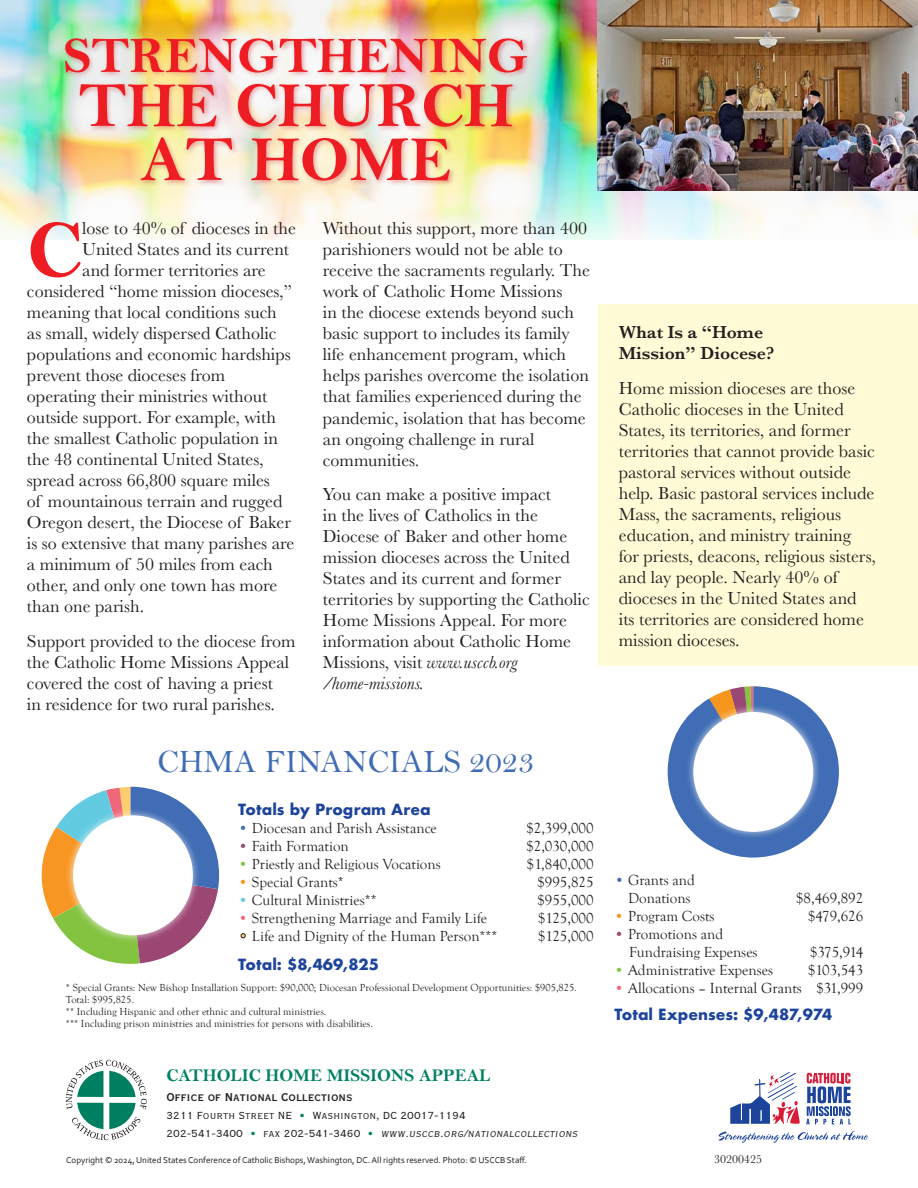
<style>
.page{position:relative;width:918px;height:1188px;background:#fff}
.page>*{position:absolute;margin:0;border:0;box-sizing:border-box;transform-origin:0 0}
.t1{font:82.95px "Bell MT Bold";color:#ee1d23}
.t2{font:64.05px/54px "Bell MT Bold";color:#ee1d23;text-align:center}
.t3{font:51px "Bell MT Bold";color:#ee1d23}
.t4{font:32.7px "Bell";color:#3f6cb5}
.t5{font:18px/21px "Baskerville";color:#231f20}
.t6{font:600 18px/21px "Baskerville";color:#231f20}
.t7{font:18px "Bell MT Bold";color:#008164}
.t8{font:15px/18px "Goudy Old Style T";color:#231f20;text-align:right}
.t9{font:700 15px "Futura";color:#1d449b}
.t10{font:15px "Copperplate Gothic Std 30 BC";color:#231f20}
.t11{font:13.5px/18px "Copperplate Gothic Std 29 BC";color:#231f20}
.t12{font:12px "Baskerville";color:#231f20}
.t13{font:10.5px/12px "Goudy Old Style T";color:#231f20}
.t14{font:9px "Corbel";color:#231f20}
.s1{font-style:italic}
.s2{font-weight:700;color:#406db5}
.s3{font-weight:700;color:#994773}
.s4{font-weight:700;color:#85c340}
.s5{font-weight:700;color:#f7961d}
.s6{font-weight:700;color:#62cbe2}
.s7{font-weight:700;color:#f1677a}
.s8{font-weight:700;color:#fecd70}
.s9{color:#f1677a}
.s10{color:#008365}
</style>
<div class="page">
<svg style="left:668px;top:686px;width:171px;height:172px"></svg>
<svg style="left:41px;top:787px;width:178px;height:177px"></svg>
<div style="left:598px;top:304px;width:320px;height:361px;background:#fffbd6"></div>
<img style="left:0;top:0;width:918px;height:240px">
<img style="left:29px;top:2px;width:531px;height:216px">
<div style="left:77px;top:1071px;width:59px;height:58px;background:#008061;border-radius:50%"></div>
<svg style="left:66px;top:1060px;width:81px;height:49px"></svg>
<div style="left:103px;top:1070px;width:6px;height:60px;background:#fff"></div>
<div style="left:77px;top:1097px;width:60px;height:6px;background:#fff"></div>
<svg style="left:72px;top:1117px;width:68px;height:23px"></svg>
<svg style="left:718px;top:1131px;width:151px;height:12px"></svg>
<svg style="left:806px;top:1073px;width:45px;height:51px"></svg>
<svg style="left:730px;top:1073px;width:70px;height:51px"></svg>
<div style="left:65px;top:807px;width:136px;height:136px;background:#fff;opacity:.75"></div>
<div style="left:73px;top:815px;width:120px;height:120px;background:#fff;border-radius:50%"></div>
<div style="left:685px;top:704px;width:136px;height:136px;background:#fff;opacity:.75"></div>
<div style="left:693px;top:712px;width:120px;height:120px;background:#fff;border-radius:50%"></div>
<img style="left:597px;top:0;width:321px;height:190px">
<p class="t3" style="left:64px;top:25px;width:466px">STRENGTHENING</p>
<p class="t2" style="left:79px;top:78px;width:436px">THE CHURCH<br>AT HOME</p>
<p class="t1" style="left:27px;top:201px;width:57px">C</p>
<p class="t5" style="left:82px;top:218px;width:215px">lose to 40% of dioceses in the</p>
<p class="t5" style="left:82px;top:239px;width:208px">United States and its current</p>
<p class="t5" style="left:82px;top:260px;width:185px">and former territories are</p>
<p class="t5" style="left:27px;top:281px;width:267px">considered “home mission dioceses,”</p>
<p class="t5" style="left:27px;top:302px;width:251px">meaning that local conditions such</p>
<p class="t5" style="left:27px;top:323px;width:251px">as small, widely dispersed Catholic</p>
<p class="t5" style="left:27px;top:344px;width:265px">populations and economic hardships</p>
<p class="t5" style="left:27px;top:365px;width:200px">prevent those dioceses from</p>
<p class="t5" style="left:27px;top:386px;width:242px">operating their ministries without</p>
<p class="t5" style="left:27px;top:407px;width:250px">outside support. For example, with</p>
<p class="t5" style="left:27px;top:428px;width:252px">the smallest Catholic population in</p>
<p class="t5" style="left:27px;top:449px;width:238px">the 48 continental United States,</p>
<p class="t5" style="left:27px;top:470px;width:244px">spread across 66,800 square miles</p>
<p class="t5" style="left:27px;top:491px;width:257px">of mountainous terrain and rugged</p>
<p class="t5" style="left:27px;top:512px;width:266px">Oregon desert, the Diocese of Baker</p>
<p class="t5" style="left:27px;top:533px;width:269px">is so extensive that many parishes are</p>
<p class="t5" style="left:27px;top:554px;width:247px">a minimum of 50 miles from each</p>
<p class="t5" style="left:27px;top:575px;width:252px">other, and only one town has more</p>
<p class="t5" style="left:27px;top:596px;width:119px">than one parish.</p>
<p class="t5" style="left:27px;top:631px;width:270px">Support provided to the diocese from the Catholic Home Missions Appeal covered the cost of having a priest<br>in residence for two rural parishes.</p>
<p class="t5" style="left:323px;top:218px;width:269px">Without this support, more than 400 parishioners would not be able to receive the sacraments regularly. The work of Catholic Home Missions<br>in the diocese extends beyond such basic support to includes its family life enhancement program, which helps parishes overcome the isolation that families experienced during the pandemic, isolation that has become an ongoing challenge in rural communities.</p>
<p class="t5" style="left:323px;top:484px;width:268px">You can make a positive impact<br>in the lives of Catholics in the<br>Diocese of Baker and other home mission dioceses across the United<br>States and its current and former territories by supporting the Catholic<br>Home Missions Appeal. For more information about Catholic Home<br>Missions, visit <span class="s1">www.usccb.org /home-missions.</span></p>
<p class="t4" style="left:158px;top:742px;width:378px">CHMA FINANCIALS 2023</p>
<p class="t9" style="left:238px;top:798px;width:194px">Totals by Program Area</p>
<p class="t8" style="left:238px;top:819px;width:200px"><span class="s2">•</span> Diocesan and Parish Assistance</p>
<p class="t8" style="left:526px;top:819px;width:69px">$2,399,000</p>
<p class="t8" style="left:238px;top:837px;width:112px"><span class="s3">•</span> Faith Formation</p>
<p class="t8" style="left:526px;top:837px;width:69px">$2,030,000</p>
<p class="t8" style="left:238px;top:855px;width:204px"><span class="s4">•</span> Priestly and Religious Vocations</p>
<p class="t8" style="left:527px;top:855px;width:68px">$1,840,000</p>
<p class="t8" style="left:238px;top:873px;width:107px"><span class="s5">•</span> Special Grants*</p>
<p class="t8" style="left:538px;top:873px;width:58px">$995,825</p>
<p class="t8" style="left:238px;top:891px;width:140px"><span class="s6">•</span> Cultural Ministries**</p>
<p class="t8" style="left:538px;top:891px;width:58px">$955,000</p>
<p class="t8" style="left:238px;top:909px;width:250px"><span class="s7">•</span> Strengthening Marriage and Family Life</p>
<p class="t8" style="left:538px;top:909px;width:57px">$125,000</p>
<p class="t8" style="left:238px;top:927px;width:261px"><span class="s8">•</span> Life and Dignity of the Human Person***</p>
<p class="t8" style="left:538px;top:927px;width:57px">$125,000</p>
<p class="t9" style="left:238px;top:954px;width:142px">Total: $8,469,825</p>
<p class="t13" style="left:66px;top:982px;width:512px">* Special Grants: New Bishop Installation Support: $90,000; Diocesan Professional Development Opportunities: $905,825.<br>Total: $995,825.<br>** Including Hispanic and other ethnic and cultural ministries.<br>*** Including prison ministries and ministries for persons with disabilities.</p>
<p class="t6" style="left:619px;top:322px;width:157px">What Is a “Home<br>Mission” Diocese?</p>
<p class="t5" style="left:619px;top:377px;width:259px">Home mission dioceses are those Catholic dioceses in the United States, its territories, and former territories that cannot provide basic pastoral services without outside help. Basic pastoral services include Mass, the sacraments, religious education, and ministry training for priests, deacons, religious sisters, and lay people. Nearly 40% of dioceses in the United States and its territories are considered home mission dioceses.</p>
<p class="t8" style="left:614px;top:871px;width:82px"><span class="s2">•</span> Grants and<br>Donations</p>
<p class="t8" style="left:796px;top:889px;width:69px">$8,469,892</p>
<p class="t8" style="left:614px;top:907px;width:102px"><span class="s5">•</span> Program Costs</p>
<p class="t8" style="left:808px;top:907px;width:57px">$479,626</p>
<p class="t8" style="left:629px;top:925px;width:130px;text-align:left;text-indent:-15px"><span class="s3">•</span> Promotions and<br>Fundraising Expenses</p>
<p class="t8" style="left:810px;top:943px;width:55px">$375,914</p>
<p class="t8" style="left:614px;top:961px;width:160px"><span class="s4">•</span> Administrative Expenses</p>
<p class="t8" style="left:808px;top:961px;width:57px">$103,543</p>
<p class="t8" style="left:614px;top:979px;width:250px"><span class="s9">•</span> Allocations – Internal Grants $31,999</p>
<p class="t9" style="left:614px;top:1004px;width:219px">Total Expenses: $9,487,974</p>
<p class="t7" style="left:167px;top:1065px;width:326px">CATHOLIC HOME MISSIONS APPEAL</p>
<p class="t10" style="left:167px;top:1090px;width:188px">Office of National Collections</p>
<p class="t11" style="left:167px;top:1107px;width:415px">3211 Fourth Street NE <span class="s10">•</span> Washington, DC 20017-1194<br>202-541-3400 <span class="s10">•</span> fax 202-541-3460 <span class="s10">•</span> www.usccb.org/nationalcollections</p>
<p class="t14" style="left:66px;top:1155px;width:462px">Copyright © 2024, United States Conference of Catholic Bishops, Washington, DC. All rights reserved. Photo: © USCCB Staff.</p>
<p class="t12" style="left:714px;top:1152px;width:49px">30200425</p>
</div>
